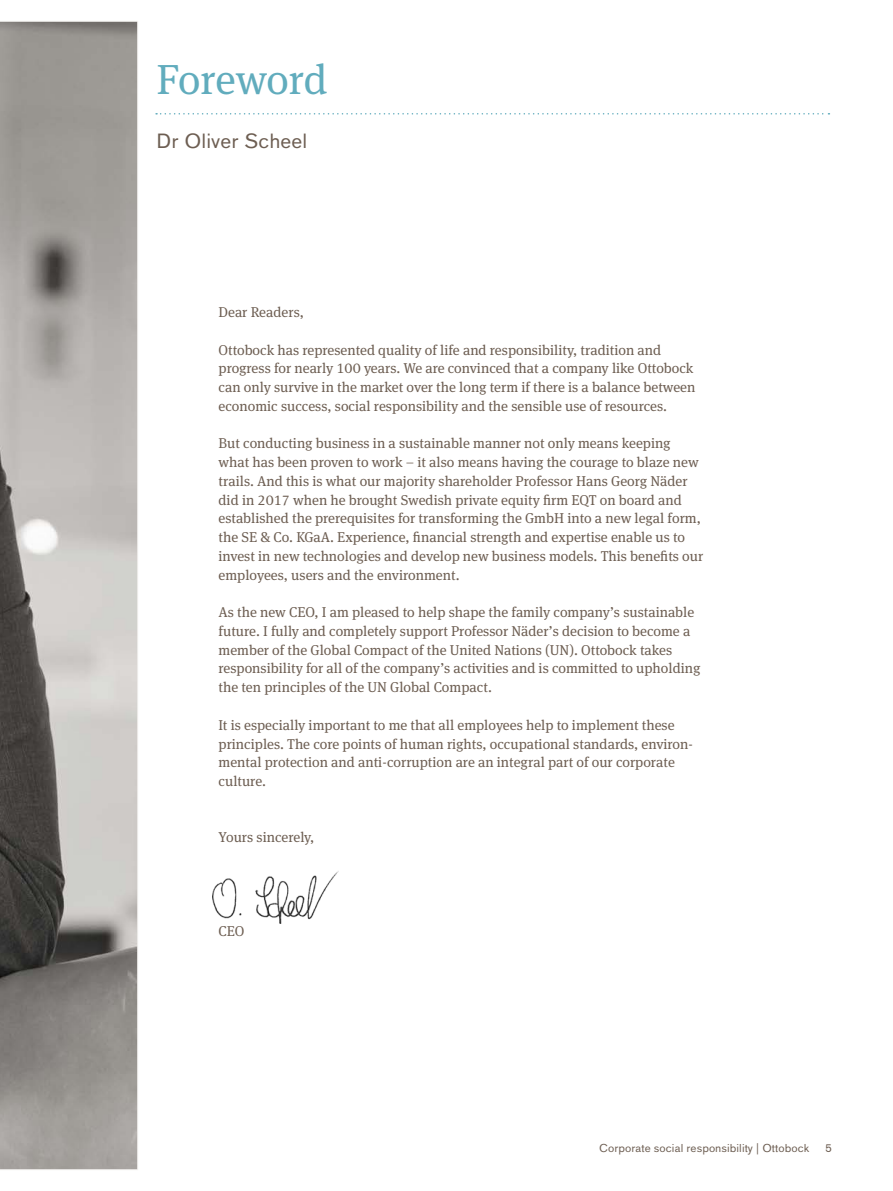
<style>
.page{position:relative;width:893px;height:1191px;background:#fff}
.page>*{position:absolute;margin:0;border:0;box-sizing:border-box;transform-origin:0 0}
.t1{font:42px "OBO Serif";letter-spacing:-.01em;color:#61acbd}
.t2{font:20.25px "OBO Sans";letter-spacing:.005em;color:#6d5e52}
.t3{font:14.25px/18.8px "OBO Serif";color:#6d5e52}
.t4{font:11.25px "OBO Sans";letter-spacing:.005em;color:#6d5e52}
</style>
<div class="page">
<svg style="left:156px;top:113px;width:673px;height:1px"></svg>
<svg style="left:0;top:21px;width:138px;height:1148px;background:#9f9b98"></svg>
<img style="left:212px;top:871px;width:127px;height:52px">
<h1 class="t1" style="left:156px;top:55px;width:173px">Foreword</h1>
<h2 class="t2" style="left:156px;top:129px;width:152px">Dr Oliver Scheel</h2>
<p class="t3" style="left:219px;top:303px;width:87px">Dear Readers,</p>
<p class="t3" style="left:219px;top:340px;width:478px">Ottobock has represented quality of life and responsibility, tradition and progress for nearly 100 years. We are convinced that a company like Ottobock can only survive in the market over the long term if there is a balance between economic success, social responsibility and the sensible use of resources.</p>
<p class="t3" style="left:219px;top:434px;width:486px">But conducting business in a sustainable manner not only means keeping what has been proven to work – it also means having the courage to blaze new trails. And this is what our majority shareholder Professor Hans Georg Näder did in 2017 when he brought Swedish private equity firm EQT on board and established the prerequisites for transforming the GmbH into a new legal form, the SE &amp; Co. KGaA. Experience, financial strength and expertise enable us to invest in new technologies and develop new business models. This benefits our employees, users and the environment.</p>
<p class="t3" style="left:219px;top:603px;width:483px">As the new CEO, I am pleased to help shape the family company’s sustainable future. I fully and completely support Professor Näder’s decision to become a member of the Global Compact of the United Nations (UN). Ottobock takes responsibility for all of the company’s activities and is committed to upholding the ten principles of the UN Global Compact.</p>
<p class="t3" style="left:219px;top:715px;width:476px">It is especially important to me that all employees help to implement these principles. The core points of human rights, occupational standards, environ&shy;mental protection and anti-corruption are an integral part of our corporate culture.</p>
<p class="t3" style="left:219px;top:828px;width:97px">Yours sincerely,</p>
<p class="t3" style="left:219px;top:921px;width:27px">CEO</p>
<p class="t4" style="left:599px;top:1141px;width:212px">Corporate social responsibility | Ottobock</p>
<p class="t4" style="left:825px;top:1141px;width:8px">5</p>
</div>
